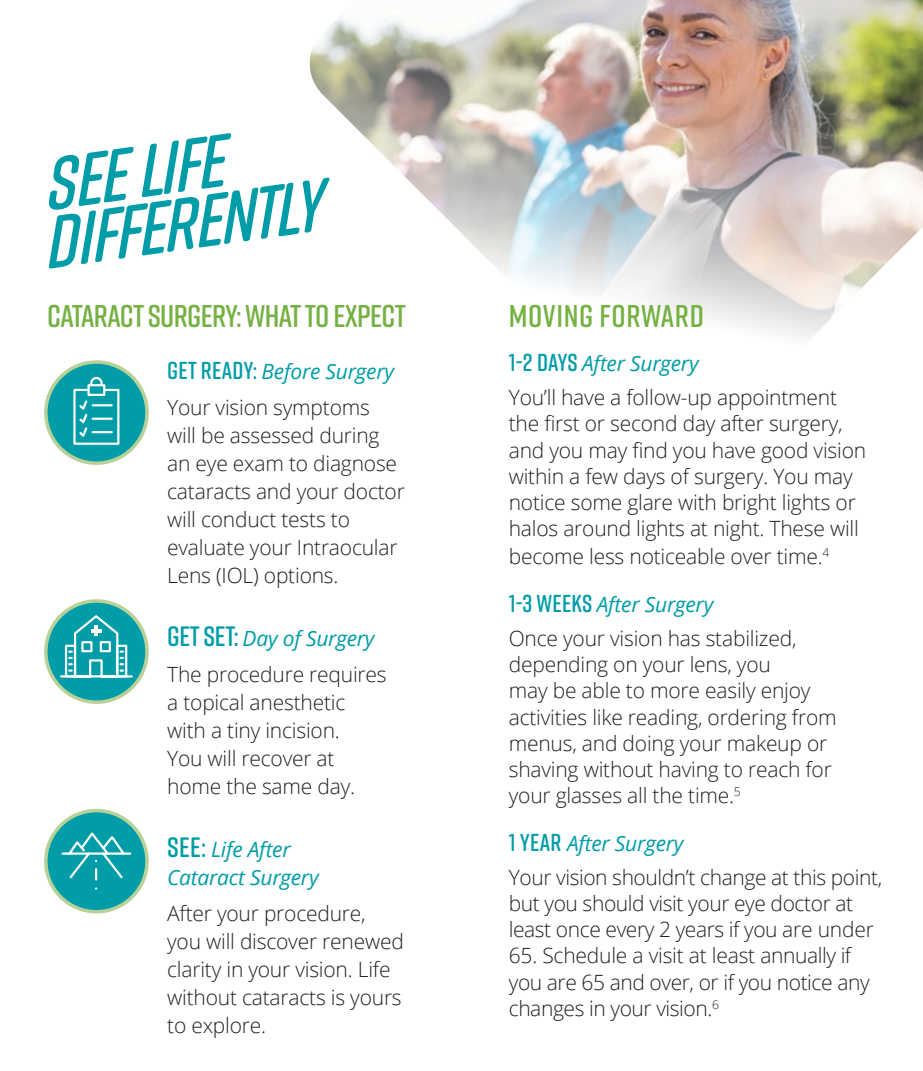
<style>
.page{position:relative;width:923px;height:1071px;background:#fff}
.page>*{position:absolute;margin:0;border:0;box-sizing:border-box;transform-origin:0 0}
.t1{font:italic 600 73.5px/57.8px "Rift Soft";color:#009ca8}
.t2{font:600 31.5px "Rift Soft";letter-spacing:-.02em;color:#76b143}
.t3{font:600 31.5px "Rift Soft";letter-spacing:.02em;color:#76b143}
.t4{font:300 21px/28px "Open Sans";letter-spacing:-.01em;color:#231f20}
.t5{font:italic 21px/28px "Open Sans";letter-spacing:-.01em;color:#009ca8}
.s1{font-family:"Rift Soft";font-weight:600;font-size:24.5px;color:#009ca8}
.s2{font-weight:400;font-style:italic;color:#009ca8}
.s3{font-family:"Rift Soft";font-weight:600;font-size:28px;color:#009ca8}
.s4{font-family:"Rift Soft";font-weight:600;font-style:normal;font-size:28px}
</style>
<div class="page">
<img style="left:309px;top:0;width:613px;height:338px">
<div style="left:46px;top:811px;width:101px;height:101px;background:#009ca8;border-radius:50%"></div>
<div style="left:44px;top:809px;width:105px;height:105px;border:4px solid #b8d198;border-radius:50%"></div>
<svg style="left:61px;top:832px;width:71px;height:48px"></svg>
<div style="left:46px;top:601px;width:101px;height:101px;background:#009ca8;border-radius:50%"></div>
<div style="left:44px;top:599px;width:105px;height:105px;border:4px solid #b8d198;border-radius:50%"></div>
<svg style="left:59px;top:613px;width:75px;height:65px"></svg>
<div style="left:46px;top:362px;width:101px;height:101px;background:#009ca8;border-radius:50%"></div>
<div style="left:44px;top:360px;width:105px;height:105px;border:4px solid #b8d198;border-radius:50%"></div>
<svg style="left:73px;top:376px;width:47px;height:69px"></svg>
<h1 class="t1" style="left:32px;top:156px;width:282px;rotate:-8deg">See Life<br>Differently</h1>
<h2 class="t2" style="left:47px;top:294px;width:360px">CATARACT SURGERY: WHAT TO EXPECT</h2>
<p class="t4" style="left:167px;top:353px;width:228px;line-height:35.9px"><span class="s1">GET READY:</span> <span class="s2">Before Surgery<br></span>Your vision symptoms</p>
<p class="t4" style="left:167px;top:421px;width:239px">will be assessed during an eye exam to diagnose cataracts and your doctor will conduct tests to evaluate your Intraocular<br>Lens (IOL) options.</p>
<p class="t4" style="left:167px;top:620px;width:221px;line-height:35.9px"><span class="s3">GET SET:</span> <span class="s2">Day of Surgery<br></span>The procedure requires</p>
<p class="t4" style="left:167px;top:688px;width:189px">a topical anesthetic with a tiny incision.<br>You will recover at home the same day.</p>
<p class="t5" style="left:167px;top:835px;width:153px"><span class="s4">SEE:</span> Life After<br>Cataract Surgery</p>
<p class="t4" style="left:167px;top:899px;width:238px">After your procedure, you will discover renewed clarity in your vision. Life without cataracts is yours to explore.</p>
<h2 class="t3" style="left:508px;top:294px;width:197px">MOVING FORWARD</h2>
<p class="t4" style="left:508px;top:346px;width:330px;line-height:34.1px"><span class="s1">1-2 DAYS</span> <span class="s2">After Surgery<br></span>You’ll have a follow-up appointment</p>
<p class="t4" style="left:508px;top:410px;width:359px;line-height:26.6px">the first or second day after surgery, and you may find you have good vision within a few days of surgery. You may notice some glare with bright lights or halos around lights at night. These will become less noticeable over time.<sup>4</sup></p>
<p class="t4" style="left:508px;top:586px;width:289px;line-height:34.1px"><span class="s1">1-3 WEEKS</span> <span class="s2">After Surgery<br></span>Once your vision has stabilized,</p>
<p class="t4" style="left:508px;top:651px;width:329px;line-height:26.2px">depending on your lens, you<br>may be able to more easily enjoy activities like reading, ordering from menus, and doing your makeup or shaving without having to reach for your glasses all the time.<sup>5</sup></p>
<p class="t4" style="left:508px;top:825px;width:375px;line-height:34.1px"><span class="s1">1 YEAR</span> <span class="s2">After Surgery<br></span>Your vision shouldn’t change at this point,</p>
<p class="t4" style="left:508px;top:890px;width:366px;line-height:26.2px">but you should visit your eye doctor at least once every 2 years if you are under</p>
<p class="t4" style="left:508px;top:942px;width:362px;line-height:26.2px">65. Schedule a visit at least annually if you are 65 and over, or if you notice any changes in your vision.<sup>6</sup></p>
</div>
